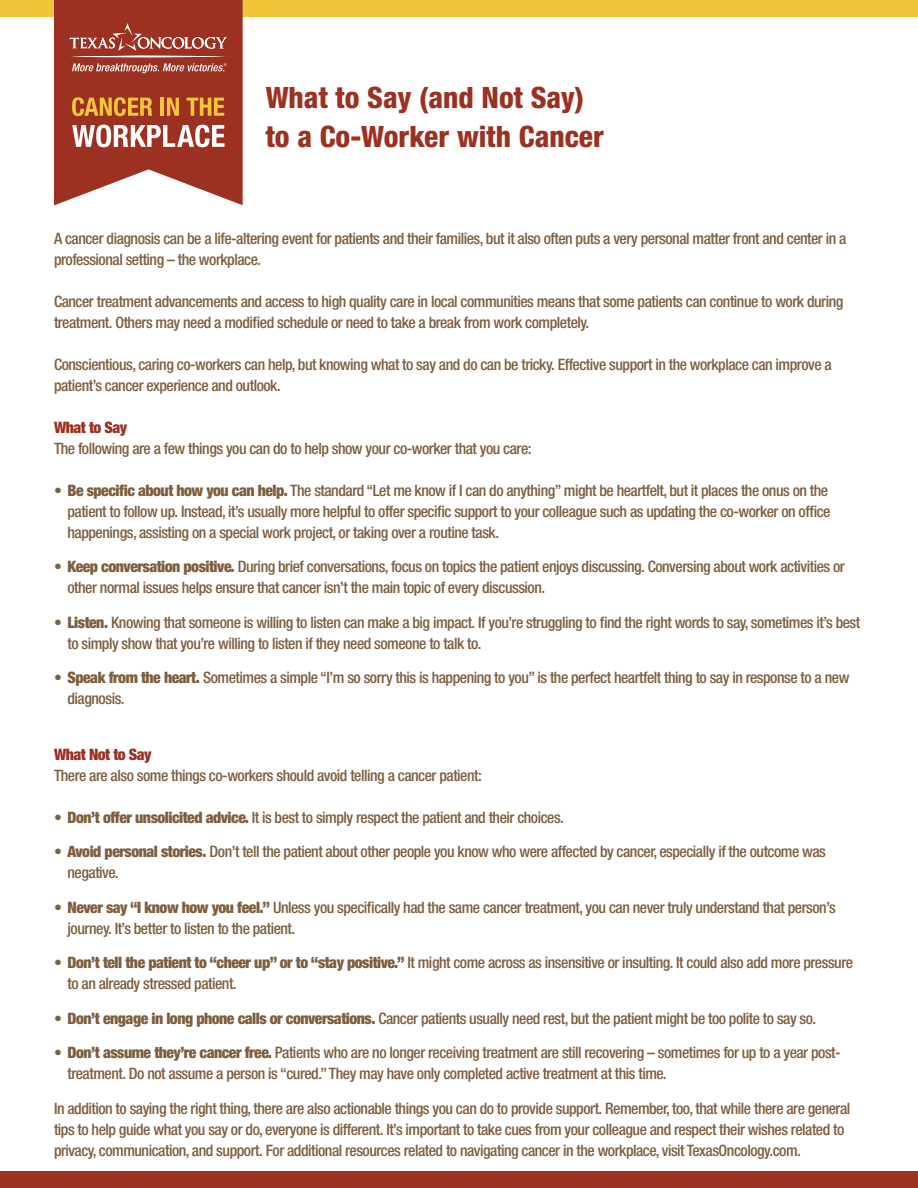
<style>
.page{position:relative;width:918px;height:1188px;background:#fff}
.page>*{position:absolute;margin:0;border:0;box-sizing:border-box;transform-origin:0 0}
.t1{font:800 condensed 29.55px/38.8px "Helvetica Neue";color:#9c3021}
.t2{font:500 condensed 15.75px/21px "Helvetica Neue";letter-spacing:-.03em;color:#7e5e3d}
.t3{font:900 condensed 15.75px "Helvetica Neue";letter-spacing:-.03em;color:#9c3021}
.s1{font-weight:900}
</style>
<div class="page">
<div style="left:0;top:0;width:918px;height:17px;background:#f0c638"></div>
<svg style="left:54px;top:0;width:189px;height:205px;background:#af5747"></svg>
<div style="left:0;top:1171px;width:918px;height:17px;background:#9c3021"></div>
<h1 class="t1" style="left:266px;top:78px;width:340px">What to Say (and Not Say) to a Co-Worker with Cancer</h1>
<p class="t2" style="left:54px;top:228px;width:794px">A cancer diagnosis can be a life-altering event for patients and their families, but it also often puts a very personal matter front and center in a professional setting – the workplace.</p>
<p class="t2" style="left:54px;top:291px;width:791px">Cancer treatment advancements and access to high quality care in local communities means that some patients can continue to work during treatment. Others may need a modified schedule or need to take a break from work completely.</p>
<p class="t2" style="left:54px;top:354px;width:779px">Conscientious, caring co-workers can help, but knowing what to say and do can be tricky. Effective support in the workplace can improve a patient’s cancer experience and outlook.</p>
<p class="t3" style="left:54px;top:418px;width:75px">What to Say</p>
<p class="t2" style="left:54px;top:438px;width:479px">The following are a few things you can do to help show your co-worker that you care:</p>
<p class="t2" style="left:67px;top:480px;width:765px;text-indent:-13px"><span class="s1">• Be specific about how you can help.</span> The standard “Let me know if I can do anything” might be heartfelt, but it places the onus on the patient to follow up. Instead, it’s usually more helpful to offer specific support to your colleague such as updating the co-worker on office happenings, assisting on a special work project, or taking over a routine task.</p>
<p class="t2" style="left:67px;top:556px;width:779px;text-indent:-13px"><span class="s1">• Keep conversation positive.</span> During brief conversations, focus on topics the patient enjoys discussing. Conversing about work activities or other normal issues helps ensure that cancer isn’t the main topic of every discussion.</p>
<p class="t2" style="left:67px;top:612px;width:794px;text-indent:-13px"><span class="s1">• Listen.</span> Knowing that someone is willing to listen can make a big impact. If you’re struggling to find the right words to say, sometimes it’s best to simply show that you’re willing to listen if they need someone to talk to.</p>
<p class="t2" style="left:67px;top:667px;width:783px;text-indent:-13px"><span class="s1">• Speak from the heart.</span> Sometimes a simple “I’m so sorry this is happening to you” is the perfect heartfelt thing to say in response to a new diagnosis.</p>
<p class="t3" style="left:54px;top:745px;width:99px">What Not to Say</p>
<p class="t2" style="left:54px;top:765px;width:429px">There are also some things co-workers should avoid telling a cancer patient:</p>
<p class="t2" style="left:54px;top:807px;width:512px"><span class="s1">• Don’t offer unsolicited advice.</span> It is best to simply respect the patient and their choices.</p>
<p class="t2" style="left:67px;top:841px;width:760px;text-indent:-13px"><span class="s1">• Avoid personal stories.</span> Don’t tell the patient about other people you know who were affected by cancer, especially if the outcome was negative.</p>
<p class="t2" style="left:67px;top:897px;width:770px;text-indent:-13px"><span class="s1">• Never say “I know how you feel.”</span> Unless you specifically had the same cancer treatment, you can never truly understand that person’s journey. It’s better to listen to the patient.</p>
<p class="t2" style="left:67px;top:952px;width:787px;text-indent:-13px"><span class="s1">• Don’t tell the patient to “cheer up” or to “stay positive.”</span> It might come across as insensitive or insulting. It could also add more pressure to an already stressed patient.</p>
<p class="t2" style="left:54px;top:1007px;width:764px"><span class="s1">• Don’t engage in long phone calls or conversations.</span> Cancer patients usually need rest, but the patient might be too polite to say so.</p>
<p class="t2" style="left:67px;top:1042px;width:775px;text-indent:-13px"><span class="s1">• Don’t assume they’re cancer free.</span> Patients who are no longer receiving treatment are still recovering – sometimes for up to a year post&shy;treatment. Do not assume a person is “cured.” They may have only completed active treatment at this time.</p>
<p class="t2" style="left:54px;top:1097px;width:798px">In addition to saying the right thing, there are also actionable things you can do to provide support. Remember, too, that while there are general tips to help guide what you say or do, everyone is different. It’s important to take cues from your colleague and respect their wishes related to privacy, communication, and support. For additional resources related to navigating cancer in the workplace, visit TexasOncology.com.</p>
</div>
